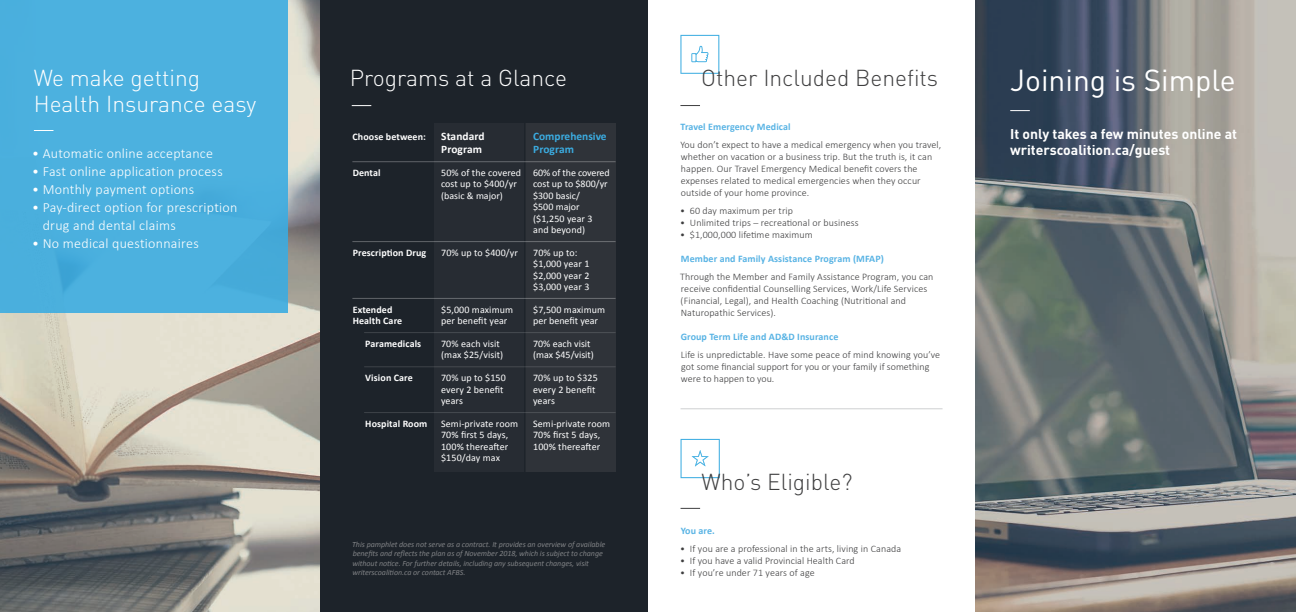
<style>
.page{position:relative;width:1296px;height:612px;background:#fff}
.page>*{position:absolute;margin:0;border:0;box-sizing:border-box;transform-origin:0 0}
.t1{font:30px "DIN Pro";color:#fff}
.t2{font:300 22.8px/26.6px "DIN Pro";color:#fff}
.t3{font:300 22.8px "DIN Pro";color:#3e3e3f}
.t4{font:300 14px/18px "Calibri";letter-spacing:.02em;color:#fff}
.t5{font:700 14px/16px "DIN Pro";color:#fff}
.t6{font:700 11.4px "Calibri";color:#3bace1}
.t7{font:700 11.4px "Calibri";letter-spacing:.01em;color:#fff}
.t8{font:300 10px/12px "Calibri";letter-spacing:.01em;color:#3e3e3f}
.t9{font:10px/11.4px "Calibri";letter-spacing:.01em;color:#fff}
.t10{font:700 10px "Calibri";letter-spacing:.01em;color:#58b3e4}
.t11{font:700 10px "Calibri";letter-spacing:.01em;color:#fff}
.t12{font:italic 8px/9.5px "Calibri";letter-spacing:-.005em;color:#808285}
</style>
<div class="page">
<img style="left:975px;top:0;width:321px;height:612px">
<img style="left:0;top:0;width:321px;height:612px">
<div style="left:321px;top:0;width:327px;height:612px;background:#1d232a"></div>
<div style="left:434px;top:123px;width:182px;height:349px;background:#2f3339"></div>
<div style="left:434px;top:123px;width:91px;height:349px;background:#272c33"></div>
<svg style="left:352px;top:105px;width:19px;height:1px"></svg>
<hr style="left:524px;top:121px;width:2px;height:355px;background:#1d232a">
<hr style="left:352px;top:161px;width:264px;height:1px;background:#fff">
<hr style="left:352px;top:241px;width:264px;height:1px;background:#fff">
<hr style="left:352px;top:298px;width:264px;height:1px;background:#fff">
<hr style="left:364px;top:332px;width:252px;height:1px;background:#fff">
<hr style="left:364px;top:366px;width:252px;height:1px;background:#fff">
<hr style="left:364px;top:412px;width:252px;height:1px;background:#fff">
<div style="left:0;top:0;width:288px;height:312px;background:#4cb1df"></div>
<svg style="left:34px;top:130px;width:19px;height:1px"></svg>
<svg style="left:681px;top:439px;width:39px;height:39px"></svg>
<svg style="left:680px;top:35px;width:39px;height:39px"></svg>
<svg style="left:681px;top:508px;width:19px;height:1px"></svg>
<hr style="left:681px;top:408px;width:262px;height:1px;background:#9d9fa2">
<svg style="left:680px;top:105px;width:20px;height:1px"></svg>
<svg style="left:1010px;top:110px;width:20px;height:1px"></svg>
<h2 class="t2" style="left:34px;top:62px;width:224px">We make getting<br>Health Insurance easy</h2>
<h3 class="t4" style="left:32px;top:145px;width:183px">• Automatic online acceptance</h3>
<h3 class="t4" style="left:32px;top:163px;width:192px">• Fast online application process</h3>
<h3 class="t4" style="left:32px;top:181px;width:164px">• Monthly payment options</h3>
<h3 class="t4" style="left:43px;top:199px;width:196px;text-indent:-11px">• Pay-direct option for prescription drug and dental claims</h3>
<h3 class="t4" style="left:32px;top:235px;width:168px">• No medical questionnaires</h3>
<h2 class="t2" style="left:350px;top:62px;width:219px">Programs at a Glance</h2>
<p class="t11" style="left:353px;top:130px;width:75px">Choose between:</p>
<p class="t7" style="left:441px;top:129px;width:45px">Standard</p>
<p class="t6" style="left:533px;top:129px;width:75px">Comprehensive</p>
<p class="t7" style="left:441px;top:142px;width:42px">Program</p>
<p class="t6" style="left:533px;top:142px;width:42px">Program</p>
<p class="t11" style="left:353px;top:166px;width:29px">Dental</p>
<p class="t9" style="left:441px;top:167px;width:170px">50% of the covered 60% of the covered cost up to $400/yr</p>
<p class="t9" style="left:533px;top:178px;width:76px">cost up to $800/yr</p>
<p class="t9" style="left:441px;top:189px;width:63px">(basic &amp; major)</p>
<p class="t9" style="left:533px;top:189px;width:61px">$300 basic/ $500 major ($1,250 year 3 and beyond)</p>
<p class="t11" style="left:353px;top:246px;width:75px">Prescription Drug</p>
<p class="t9" style="left:441px;top:246px;width:78px">70% up to $400/yr</p>
<p class="t9" style="left:533px;top:246px;width:58px">70% up to: $1,000 year 1 $2,000 year 2 $3,000 year 3</p>
<p class="t11" style="left:353px;top:303px;width:41px">Extended</p>
<p class="t9" style="left:441px;top:303px;width:73px">$5,000 maximum</p>
<p class="t9" style="left:533px;top:303px;width:73px">$7,500 maximum</p>
<p class="t11" style="left:353px;top:314px;width:51px">Health Care</p>
<p class="t9" style="left:441px;top:315px;width:68px">per benefit year</p>
<p class="t9" style="left:533px;top:315px;width:66px">per benefit year</p>
<p class="t11" style="left:365px;top:337px;width:57px">Paramedicals</p>
<p class="t9" style="left:441px;top:338px;width:60px">70% each visit</p>
<p class="t9" style="left:533px;top:338px;width:59px">70% each visit</p>
<p class="t9" style="left:441px;top:349px;width:64px">(max $25/visit)</p>
<p class="t9" style="left:533px;top:349px;width:62px">(max $45/visit)</p>
<p class="t11" style="left:365px;top:371px;width:49px">Vision Care</p>
<p class="t9" style="left:441px;top:372px;width:66px">70% up to $150</p>
<p class="t9" style="left:533px;top:372px;width:66px">70% up to $325</p>
<p class="t9" style="left:441px;top:383px;width:64px">every 2 benefit</p>
<p class="t9" style="left:533px;top:383px;width:64px">every 2 benefit</p>
<p class="t9" style="left:441px;top:395px;width:23px">years</p>
<p class="t9" style="left:533px;top:395px;width:23px">years</p>
<p class="t11" style="left:365px;top:417px;width:64px">Hospital Room</p>
<p class="t9" style="left:441px;top:417px;width:78px">Semi-private room</p>
<p class="t9" style="left:533px;top:417px;width:78px">Semi-private room</p>
<p class="t9" style="left:441px;top:429px;width:69px">70% first 5 days,</p>
<p class="t9" style="left:533px;top:429px;width:69px">70% first 5 days,</p>
<p class="t9" style="left:441px;top:440px;width:69px">100% thereafter</p>
<p class="t9" style="left:533px;top:440px;width:69px">100% thereafter</p>
<p class="t9" style="left:441px;top:452px;width:60px">$150/day max</p>
<p class="t12" style="left:352px;top:539px;width:255px">This pamphlet does not serve as a contract. It provides an overview of available benefits and reflects the plan as of November 2018, which is subject to change without notice. For further details, including any subsequent changes, visit writerscoalition.ca or contact AFBS.</p>
<h2 class="t3" style="left:701px;top:60px;width:238px">Other Included Benefits</h2>
<p class="t10" style="left:681px;top:120px;width:112px">Travel Emergency Medical</p>
<p class="t8" style="left:680px;top:138px;width:262px">You don’t expect to have a medical emergency when you travel, whether on vacation or a business trip. But the truth is, it can happen. Our Travel Emergency Medical benefit covers the expenses related to medical emergencies when they occur outside of your home province.</p>
<p class="t8" style="left:680px;top:204px;width:114px">• 60 day maximum per trip</p>
<p class="t8" style="left:680px;top:216px;width:180px">• Unlimited trips – recreational or business</p>
<p class="t8" style="left:680px;top:228px;width:134px">• $1,000,000 lifetime maximum</p>
<p class="t10" style="left:681px;top:252px;width:204px">Member and Family Assistance Program (MFAP)</p>
<p class="t8" style="left:680px;top:270px;width:255px">Through the Member and Family Assistance Program, you can receive confidential Counselling Services, Work/Life Services (Financial, Legal), and Health Coaching (Nutritional and Naturopathic Services).</p>
<p class="t10" style="left:681px;top:330px;width:159px">Group Term Life and AD&amp;D Insurance</p>
<p class="t8" style="left:681px;top:348px;width:261px">Life is unpredictable. Have some peace of mind knowing you’ve got some financial support for you or your family if something were to happen to you.</p>
<h2 class="t3" style="left:702px;top:465px;width:152px">Who’s Eligible?</h2>
<p class="t10" style="left:681px;top:524px;width:36px">You are.</p>
<p class="t8" style="left:680px;top:542px;width:222px">• If you are a professional in the arts, living in Canada</p>
<p class="t8" style="left:680px;top:554px;width:176px">• If you have a valid Provincial Health Card</p>
<p class="t8" style="left:680px;top:566px;width:136px">• If you’re under 71 years of age</p>
<h1 class="t1" style="left:1010px;top:60px;width:227px">Joining is Simple</h1>
<h3 class="t5" style="left:1010px;top:124px;width:228px">It only takes a few minutes online at writerscoalition.ca/guest</h3>
</div>
